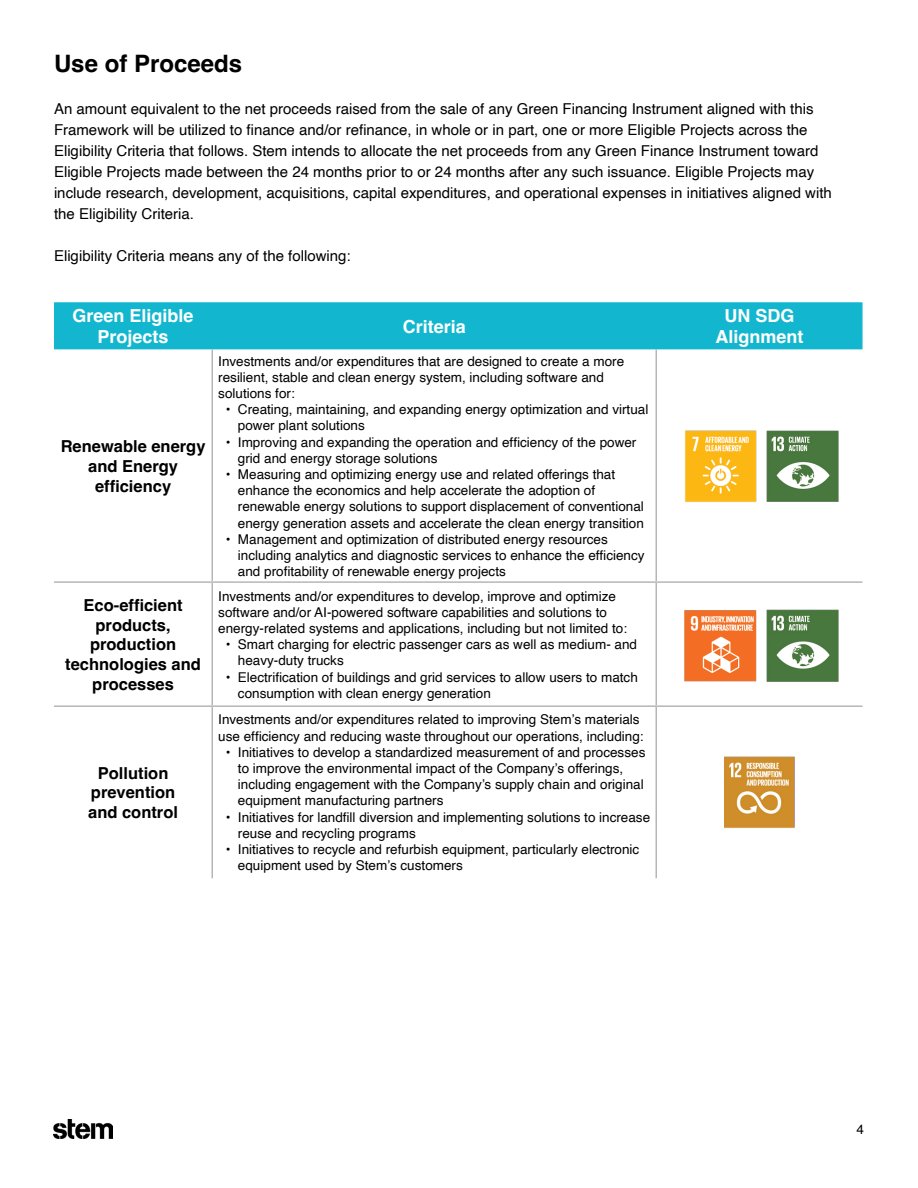
<style>
.page{position:relative;width:918px;height:1188px;background:#fff}
.page>*{position:absolute;margin:0;border:0;box-sizing:border-box;transform-origin:0 0}
.t1{font:700 24px "Helvetica";color:#000}
.t2{font:700 18px/21.6px "Helvetica";color:#fff;text-align:center}
.t3{font:700 16.5px/19.8px "Helvetica";color:#000;text-align:center}
.t4{font:15px/21px "Helvetica";color:#000}
.t5{font:13.5px/16.2px "Helvetica";color:#000}
</style>
<div class="page">
<img style="left:54px;top:1120px;width:58px;height:19px">
<div style="left:54px;top:302px;width:809px;height:47px;background:#12b7cf"></div>
<hr style="left:212px;top:349px;width:1px;height:232px;background:#b6b6b7">
<hr style="left:656px;top:349px;width:1px;height:232px;background:#b6b6b7">
<hr style="left:54px;top:581px;width:158px;height:2px;background:#b6b6b7">
<hr style="left:212px;top:581px;width:444px;height:2px;background:#b6b6b7">
<hr style="left:212px;top:583px;width:1px;height:122px;background:#b6b6b7">
<hr style="left:656px;top:581px;width:207px;height:2px;background:#b6b6b7">
<hr style="left:656px;top:583px;width:1px;height:122px;background:#b6b6b7">
<hr style="left:54px;top:705px;width:158px;height:2px;background:#b6b6b7">
<hr style="left:212px;top:705px;width:444px;height:2px;background:#b6b6b7">
<hr style="left:212px;top:707px;width:1px;height:171px;background:#b6b6b7">
<hr style="left:656px;top:705px;width:207px;height:2px;background:#b6b6b7">
<hr style="left:656px;top:707px;width:1px;height:171px;background:#b6b6b7">
<img style="left:766px;top:430px;width:73px;height:72px">
<img style="left:766px;top:609px;width:73px;height:73px">
<img style="left:724px;top:756px;width:71px;height:72px">
<img style="left:684px;top:610px;width:73px;height:72px">
<img style="left:685px;top:430px;width:72px;height:72px">
<p class="t1" style="left:54px;top:49px;width:190px">Use of Proceeds</p>
<p class="t4" style="left:54px;top:99px;width:779px">An amount equivalent to the net proceeds raised from the sale of any Green Financing Instrument aligned with this Framework will be utilized to finance and/or refinance, in whole or in part, one or more Eligible Projects across the Eligibility Criteria that follows. Stem intends to allocate the net proceeds from any Green Finance Instrument toward Eligible Projects made between the 24 months prior to or 24 months after any such issuance. Eligible Projects may include research, development, acquisitions, capital expenditures, and operational expenses in initiatives aligned with the Eligibility Criteria.</p>
<p class="t4" style="left:54px;top:246px;width:298px">Eligibility Criteria means any of the following:</p>
<p class="t2" style="left:73px;top:307px;width:123px">Green Eligible<br>Projects</p>
<p class="t2" style="left:403px;top:317px;width:65px">Criteria</p>
<p class="t2" style="left:715px;top:307px;width:90px">UN SDG<br>Alignment</p>
<p class="t3" style="left:61px;top:438px;width:146px">Renewable energy and Energy efficiency</p>
<p class="t5" style="left:218px;top:353px;width:407px">Investments and/or expenditures that are designed to create a more resilient, stable and clean energy system, including software and solutions for:</p>
<p class="t5" style="left:238px;top:402px;width:412px;text-indent:-12px">• Creating, maintaining, and expanding energy optimization and virtual power plant solutions</p>
<p class="t5" style="left:238px;top:434px;width:400px;text-indent:-12px">• Improving and expanding the operation and efficiency of the power grid and energy storage solutions</p>
<p class="t5" style="left:238px;top:466px;width:407px;text-indent:-12px">• Measuring and optimizing energy use and related offerings that enhance the economics and help accelerate the adoption of renewable energy solutions to support displacement of conventional energy generation assets and accelerate the clean energy transition</p>
<p class="t5" style="left:238px;top:531px;width:408px;text-indent:-12px">• Management and optimization of distributed energy resources including analytics and diagnostic services to enhance the efficiency and profitability of renewable energy projects</p>
<p class="t3" style="left:65px;top:597px;width:137px">Eco-efficient products, production technologies and processes</p>
<p class="t5" style="left:218px;top:588px;width:410px">Investments and/or expenditures to develop, improve and optimize software and/or AI-powered software capabilities and solutions to energy-related systems and applications, including but not limited to:</p>
<p class="t5" style="left:238px;top:637px;width:401px;text-indent:-12px">• Smart charging for electric passenger cars as well as medium- and heavy-duty trucks</p>
<p class="t5" style="left:238px;top:669px;width:401px;text-indent:-12px">• Electrification of buildings and grid services to allow users to match consumption with clean energy generation</p>
<p class="t3" style="left:88px;top:765px;width:91px">Pollution prevention and control</p>
<p class="t5" style="left:218px;top:712px;width:427px">Investments and/or expenditures related to improving Stem’s materials use efficiency and reducing waste throughout our operations, including:</p>
<p class="t5" style="left:238px;top:744px;width:409px;text-indent:-12px">• Initiatives to develop a standardized measurement of and processes to improve the environmental impact of the Company’s offerings, including engagement with the Company’s supply chain and original equipment manufacturing partners</p>
<p class="t5" style="left:238px;top:809px;width:414px;text-indent:-12px">• Initiatives for landfill diversion and implementing solutions to increase reuse and recycling programs</p>
<p class="t5" style="left:238px;top:842px;width:403px;text-indent:-12px">• Initiatives to recycle and refurbish equipment, particularly electronic equipment used by Stem’s customers</p>
<p class="t5" style="left:857px;top:1121px;width:9px">4</p>
</div>
